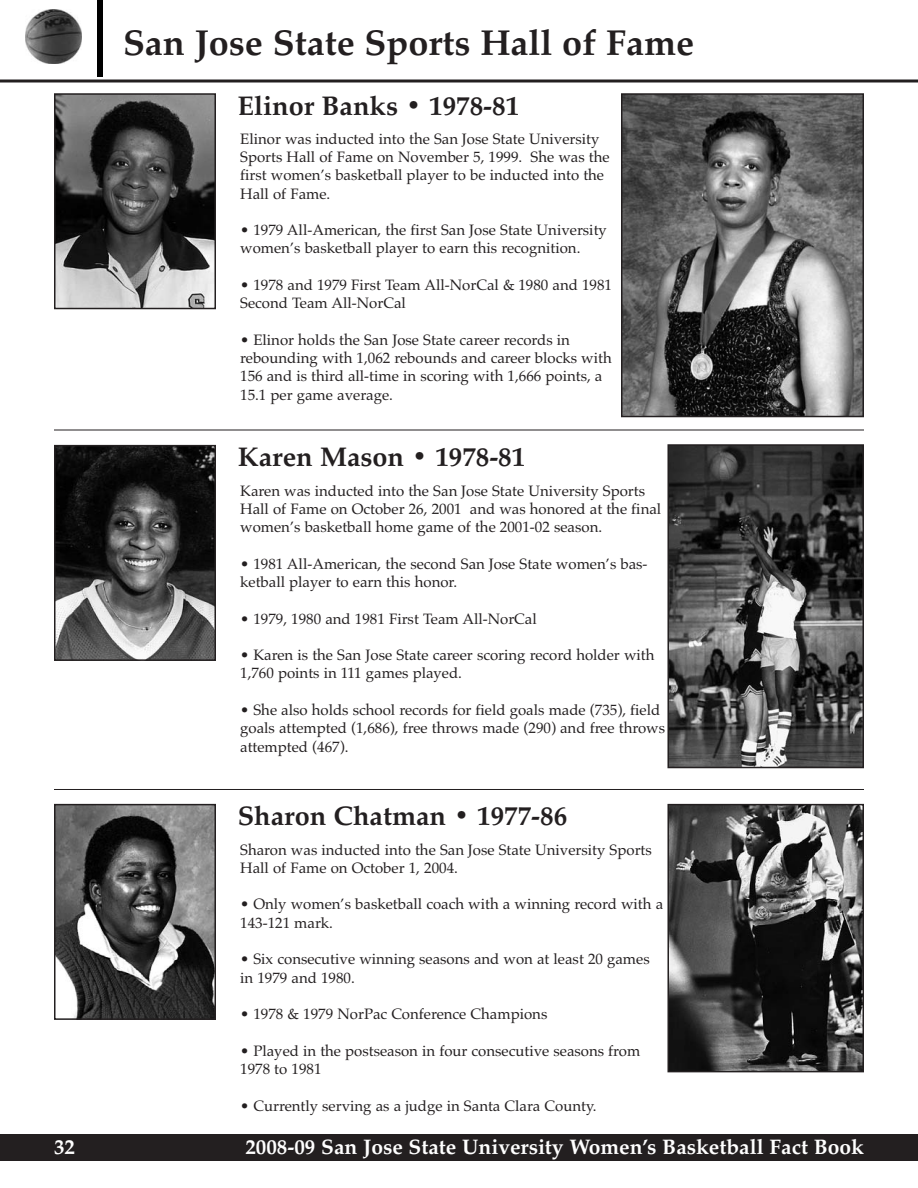
<style>
.page{position:relative;width:918px;height:1188px;background:#fff}
.page>*{position:absolute;margin:0;border:0;box-sizing:border-box;transform-origin:0 0}
.t1{font:700 36px "Palatino";color:#231f20}
.t2{font:700 27px "Palatino";color:#231f20}
.t3{font:700 21px "Palatino";color:#fff}
.t4{font:15px/18.3px "Palatino";color:#231f20}
</style>
<div class="page">
<div style="left:0;top:1134px;width:918px;height:27px;background:#231f20"></div>
<hr style="left:0;top:80px;width:918px;height:2px;background:#231f20">
<div style="left:97px;top:0;width:6px;height:76px;background:#000"></div>
<img style="left:26px;top:9px;width:55px;height:54px">
<img style="left:57px;top:96px;width:156px;height:210px">
<div style="left:54px;top:93px;width:162px;height:216px;border:2px solid #231f20"></div>
<img style="left:57px;top:448px;width:156px;height:210px">
<div style="left:54px;top:445px;width:162px;height:216px;border:2px solid #231f20"></div>
<img style="left:624px;top:96px;width:237px;height:318px">
<div style="left:621px;top:93px;width:243px;height:324px;border:2px solid #231f20"></div>
<img style="left:670px;top:447px;width:191px;height:318px">
<div style="left:667px;top:444px;width:197px;height:324px;border:2px solid #231f20"></div>
<img style="left:57px;top:807px;width:156px;height:210px">
<div style="left:54px;top:804px;width:162px;height:216px;border:2px solid #231f20"></div>
<img style="left:670px;top:807px;width:191px;height:262px">
<div style="left:667px;top:804px;width:197px;height:268px;border:2px solid #231f20"></div>
<hr style="left:54px;top:430px;width:810px;height:1px;background:#231f20">
<hr style="left:54px;top:789px;width:810px;height:1px;background:#231f20">
<h1 class="t1" style="left:123px;top:29px;width:573px">San Jose State Sports Hall of Fame</h1>
<h2 class="t2" style="left:238px;top:95px;width:283px">Elinor Banks • 1978-81</h2>
<p class="t4" style="left:240px;top:131px;width:371px">Elinor was inducted into the San Jose State University Sports Hall of Fame on November 5, 1999. She was the first women’s basketball player to be inducted into the Hall of Fame.</p>
<p class="t4" style="left:240px;top:223px;width:368px">• 1979 All-American, the first San Jose State University women’s basketball player to earn this recognition.</p>
<p class="t4" style="left:240px;top:277px;width:373px">• 1978 and 1979 First Team All-NorCal &amp; 1980 and 1981<br>Second Team All-NorCal</p>
<p class="t4" style="left:240px;top:332px;width:373px">• Elinor holds the San Jose State career records in rebounding with 1,062 rebounds and career blocks with 156 and is third all-time in scoring with 1,666 points, a 15.1 per game average.</p>
<h2 class="t2" style="left:238px;top:447px;width:289px">Karen Mason • 1978-81</h2>
<p class="t4" style="left:240px;top:483px;width:423px">Karen was inducted into the San Jose State University Sports<br>Hall of Fame on October 26, 2001 and was honored at the final women’s basketball home game of the 2001-02 season.</p>
<p class="t4" style="left:240px;top:556px;width:409px">• 1981 All-American, the second San Jose State women’s bas&shy;ketball player to earn this honor.</p>
<p class="t4" style="left:240px;top:611px;width:298px">• 1979, 1980 and 1981 First Team All-NorCal</p>
<p class="t4" style="left:240px;top:648px;width:416px">• Karen is the San Jose State career scoring record holder with<br>1,760 points in 111 games played.</p>
<p class="t4" style="left:240px;top:702px;width:426px">• She also holds school records for field goals made (735), field goals attempted (1,686), free throws made (290) and free throws attempted (467).</p>
<h2 class="t2" style="left:238px;top:806px;width:331px">Sharon Chatman • 1977-86</h2>
<p class="t4" style="left:240px;top:842px;width:413px">Sharon was inducted into the San Jose State University Sports<br>Hall of Fame on October 1, 2004.</p>
<p class="t4" style="left:240px;top:897px;width:424px">• Only women’s basketball coach with a winning record with a<br>143-121 mark.</p>
<p class="t4" style="left:240px;top:952px;width:411px">• Six consecutive winning seasons and won at least 20 games in 1979 and 1980.</p>
<p class="t4" style="left:240px;top:1007px;width:309px">• 1978 &amp; 1979 NorPac Conference Champions</p>
<p class="t4" style="left:240px;top:1043px;width:402px">• Played in the postseason in four consecutive seasons from<br>1978 to 1981</p>
<p class="t4" style="left:240px;top:1098px;width:358px">• Currently serving as a judge in Santa Clara County.</p>
<h3 class="t3" style="left:54px;top:1139px;width:22px">32</h3>
<h3 class="t3" style="left:245px;top:1139px;width:620px">2008-09 San Jose State University Women’s Basketball Fact Book</h3>
</div>
